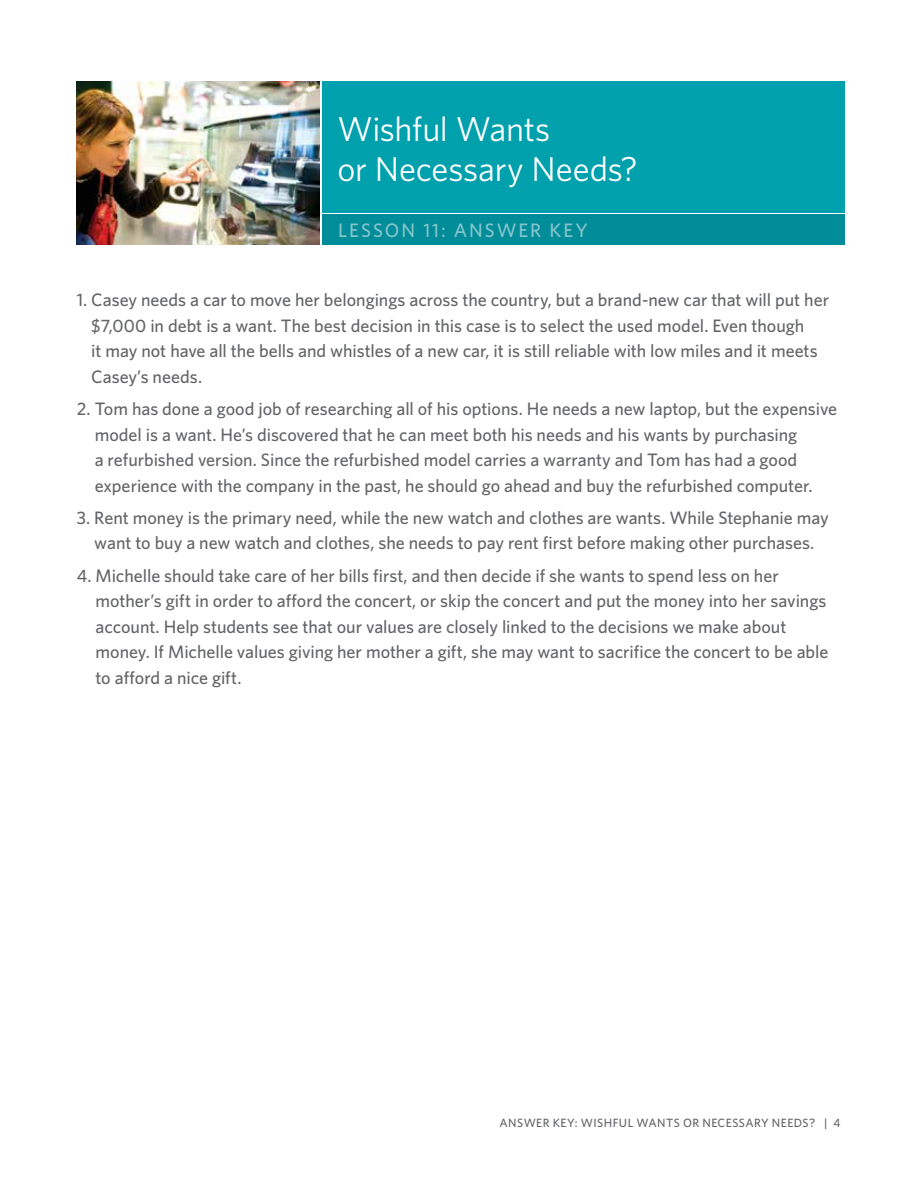
<style>
.page{position:relative;width:918px;height:1188px;background:#fff}
.page>*{position:absolute;margin:0;border:0;box-sizing:border-box;transform-origin:0 0}
.t1{font:34.5px/40.5px "Whitney";letter-spacing:-.005em;color:#fff}
.t2{font:500 19.5px "Whitney";letter-spacing:.1em;color:#87c5cd}
.t3{font:500 18px/25.5px "Whitney";letter-spacing:-.005em;color:#636466}
.t4{font:500 12px "Whitney";letter-spacing:.04em;color:#636466}
</style>
<div class="page">
<img style="left:77px;top:81px;width:242px;height:163px">
<div style="left:322px;top:81px;width:523px;height:131px;background:#00a0ad"></div>
<div style="left:322px;top:214px;width:523px;height:30px;background:#008c99"></div>
<h1 class="t1" style="left:337px;top:108px;width:302px">Wishful Wants<br>or Necessary Needs?</h1>
<p class="t2" style="left:338px;top:218px;width:251px">LESSON 11: ANSWER KEY</p>
<p class="t3" style="left:91px;top:287px;width:739px;text-indent:-15px">1. Casey needs a car to move her belongings across the country, but a brand-new car that will put her $7,000 in debt is a want. The best decision in this case is to select the used model. Even though<br>it may not have all the bells and whistles of a new car, it is still reliable with low miles and it meets Casey’s needs.</p>
<p class="t3" style="left:95px;top:396px;width:744px;text-indent:-18px">2. Tom has done a good job of researching all of his options. He needs a new laptop, but the expensive model is a want. He’s discovered that he can meet both his needs and his wants by purchasing<br>a refurbished version. Since the refurbished model carries a warranty and Tom has had a good experience with the company in the past, he should go ahead and buy the refurbished computer.</p>
<p class="t3" style="left:77px;top:505px;width:754px;text-align:center">3. Rent money is the primary need, while the new watch and clothes are wants. While Stephanie may want to buy a new watch and clothes, she needs to pay rent first before making other purchases.</p>
<p class="t3" style="left:96px;top:562px;width:734px;text-indent:-19px">4. Michelle should take care of her bills first, and then decide if she wants to spend less on her mother’s gift in order to afford the concert, or skip the concert and put the money into her savings account. Help students see that our values are closely linked to the decisions we make about money. If Michelle values giving her mother a gift, she may want to sacrifice the concert to be able to afford a nice gift.</p>
<p class="t4" style="left:499px;top:1115px;width:342px">ANSWER KEY: WISHFUL WANTS OR NECESSARY NEEDS? | 4</p>
</div>
